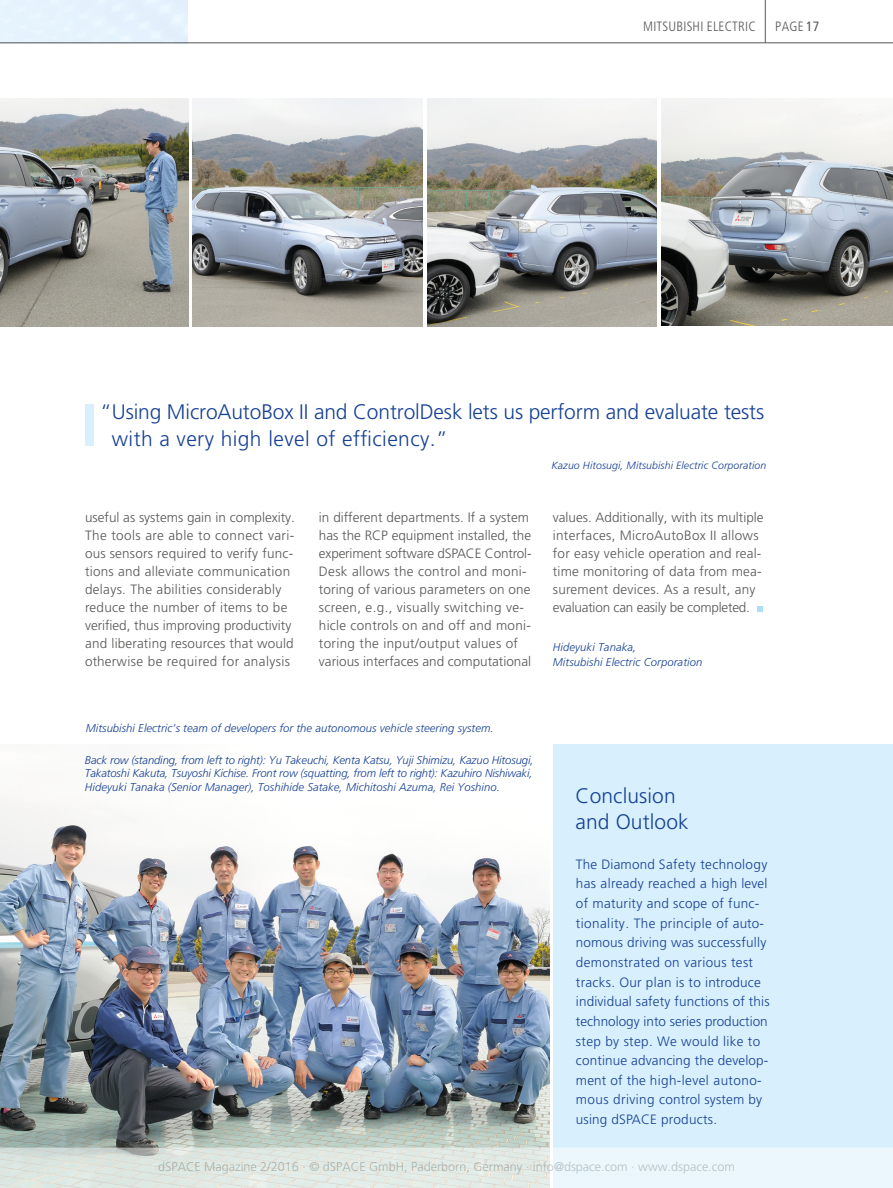
<style>
.page{position:relative;width:893px;height:1188px;background:#fff}
.page>*{position:absolute;margin:0;border:0;box-sizing:border-box;transform-origin:0 0}
.t1{font:300 21px/25.5px "Frutiger LT Pro";letter-spacing:-.005em;color:#164194}
.t2{font:300 13.5px/18px "Frutiger LT Pro";letter-spacing:.01em;color:#575756}
.t3{font:300 13.5px/19.6px "Frutiger LT Pro";letter-spacing:.01em;color:#164194}
.t4{font:300 condensed 13.5px "Frutiger LT Pro";letter-spacing:.015em;color:#575756}
.t5{font:300 12.6px "Frutiger LT Pro";color:#90908f}
.t6{font:italic 300 11.25px/13.5px "Frutiger LT Pro";letter-spacing:.005em;color:#164194}
.t7{font:italic 300 10.5px "Frutiger LT Pro";letter-spacing:.01em;color:#164194}
.s1{font-weight:400}
</style>
<div class="page">
<img style="left:0;top:98px;width:188px;height:228px">
<img style="left:193px;top:98px;width:230px;height:228px">
<img style="left:427px;top:98px;width:230px;height:228px">
<img style="left:661px;top:98px;width:232px;height:228px">
<div style="left:553px;top:744px;width:340px;height:444px;background:#d8effd"></div>
<hr style="left:0;top:43px;width:893px;height:1px;background:#575756">
<hr style="left:765px;top:0;width:1px;height:43px;background:#575756">
<img style="left:0;top:796px;width:550px;height:352px">
<div style="left:85px;top:405px;width:9px;height:41px;background:#d8effd"></div>
<svg style="left:757px;top:606px;width:6px;height:6px"></svg>
<svg style="left:0;top:1148px;width:893px;height:40px;background:#e3eceb"></svg>
<svg style="left:159px;top:1162px;width:575px;height:12px;background:#e4edeb"></svg>
<p class="t4" style="left:643px;top:18px;width:114px">MITSUBISHI ELECTRIC</p>
<p class="t4" style="left:775px;top:18px;width:46px">PAGE <span class="s1">17</span></p>
<h1 class="t1" style="left:112px;top:398px;width:654px;line-height:27px;text-indent:-12px">“ Using MicroAutoBox II and ControlDesk lets us perform and evaluate tests with a very high level of efficiency.”</h1>
<p class="t7" style="left:551px;top:460px;width:216px">Kazuo Hitosugi, Mitsubishi Electric Corporation</p>
<p class="t2" style="left:85px;top:508px;width:212px">useful as systems gain in complexity.<br>The tools are able to connect vari&shy;ous sensors required to verify func&shy;tions and alleviate communication delays. The abilities considerably reduce the number of items to be verified, thus improving productivity and liberating resources that would otherwise be required for analysis</p>
<p class="t2" style="left:319px;top:508px;width:214px">in different departments. If a system has the RCP equipment installed, the experiment software dSPACE Control-Desk allows the control and moni&shy;toring of various parameters on one screen, e.g., visually switching ve&shy;hicle controls on and off and moni&shy;toring the input/output values of various interfaces and computational</p>
<p class="t2" style="left:553px;top:508px;width:212px">values. Additionally, with its multiple interfaces, MicroAutoBox II allows for easy vehicle operation and real&shy;time monitoring of data from mea&shy;surement devices. As a result, any evaluation can easily be completed.</p>
<p class="t6" style="left:553px;top:640px;width:151px;line-height:15px">Hideyuki Tanaka,<br>Mitsubishi Electric Corporation</p>
<p class="t6" style="left:86px;top:721px;width:409px">Mitsubishi Electric’s team of developers for the autonomous vehicle steering system.</p>
<p class="t6" style="left:85px;top:753px;width:450px;text-align:justify">Back row (standing, from left to right): Yu Takeuchi, Kenta Katsu, Yuji Shimizu, Kazuo Hitosugi, Takatoshi Kakuta, Tsuyoshi Kichise. Front row (squatting, from left to right): Kazuhiro Nishiwaki, Hideyuki Tanaka (Senior Manager), Toshihide Satake, Michitoshi Azuma, Rei Yoshino.</p>
<h1 class="t1" style="left:576px;top:783px;width:115px">Conclusion and Outlook</h1>
<p class="t3" style="left:576px;top:854px;width:195px">The Diamond Safety technology has already reached a high level of maturity and scope of func&shy;tionality. The principle of auto&shy;nomous driving was successfully demonstrated on various test tracks. Our plan is to introduce individual safety functions of this technology into series production step by step. We would like to continue advancing the develop&shy;ment of the high-level autono&shy;mous driving control system by using dSPACE products.</p>
<p class="t5" style="left:158px;top:1160px;width:578px">dSPACE Magazine 2/2016 · © dSPACE GmbH, Paderborn, Germany · info@dspace.com · www.dspace.com</p>
</div>
